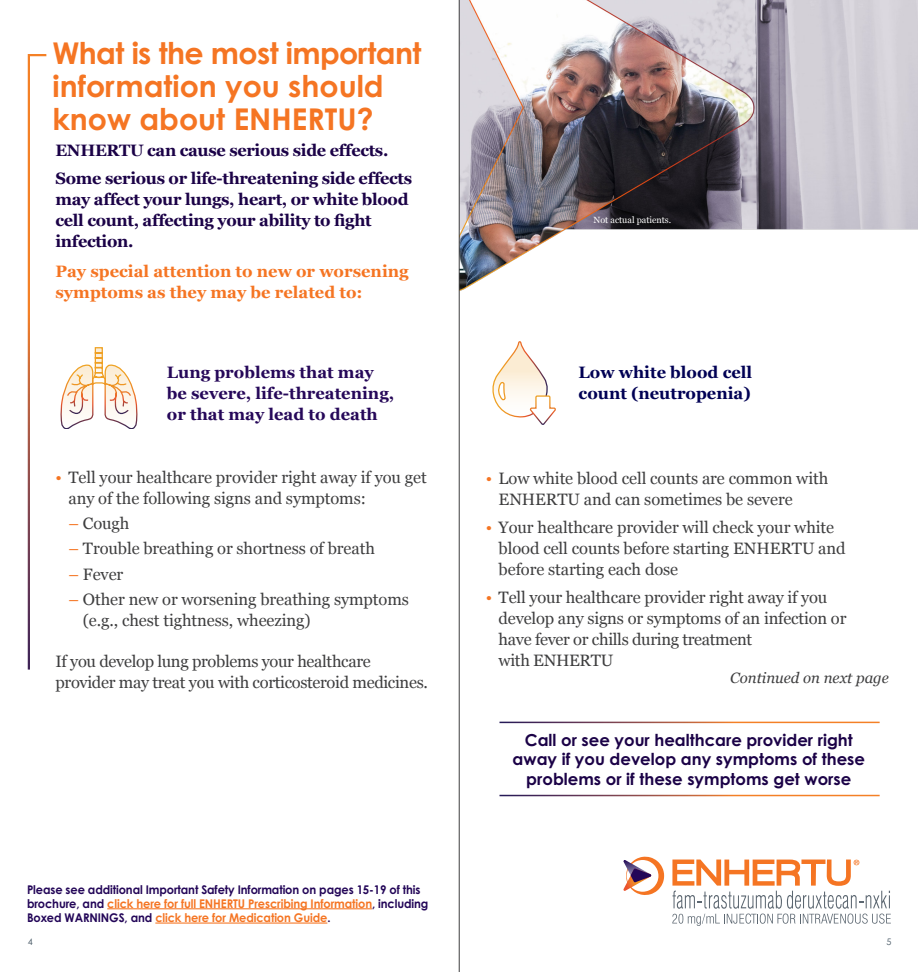
<style>
.page{position:relative;width:918px;height:972px;background:#fff}
.page>*{position:absolute;margin:0;border:0;box-sizing:border-box;transform-origin:0 0}
.Purple_headers{font:700 30px/33px "Century Gothic";color:#f57523}
.gray_body_copy_bulle{font:16.5px/21px "Georgia";letter-spacing:-.005em;color:#3e3e3f}
.t1{font:700 16.5px/21px "Georgia";letter-spacing:-.02em;color:#1b0247}
.purple_copy_in_green{font:700 16.5px/19.5px "Century Gothic";color:#1b0247;text-align:center}
.t2{font:700 16.5px/21px "Georgia";color:#260859}
.t3{font:700 16.5px/21px "Georgia";color:#f57523}
.t4{font:700 16.5px/21px "Georgia";color:#000054}
.t5{font:italic 15px "Georgia";color:#3e3e3f}
.t6{font:700 12px/14.2px "Century Gothic";letter-spacing:-.01em;color:#230658;scale:.95 1}
.t7{font:9px "Georgia";color:#fff}
.t8{font:9px "Century Gothic";color:#475865}
.s1{color:#f57523}
</style>
<div class="page">
<svg style="left:492px;top:341px;width:64px;height:84px"></svg>
<img style="left:460px;top:0;width:458px;height:291px">
<hr style="left:107px;top:908px;width:265px;height:1px;background:#f57523">
<hr style="left:155px;top:923px;width:172px;height:1px;background:#f57523">
<svg style="left:623px;top:857px;width:41px;height:38px"></svg>
<svg style="left:672px;top:860px;width:219px;height:66px"></svg>
<hr style="left:459px;top:0;width:1px;height:972px;background:#3e3e3f">
<svg style="left:27px;top:54px;width:111px;height:616px"></svg>
<div style="left:46px;top:28px;width:397px;height:47px;background:#fff;border-radius:20px"></div>
<p class="Purple_headers" style="left:52px;top:35px;width:370px">What is the most important information you should know about ENHERTU?</p>
<p class="t1" style="left:56px;top:139px;width:334px">ENHERTU can cause serious side effects.</p>
<p class="t1" style="left:56px;top:167px;width:358px">Some serious or life-threatening side effects may affect your lungs, heart, or white blood cell count, affecting your ability to fight infection.</p>
<p class="t3" style="left:56px;top:260px;width:355px">Pay special attention to new or worsening symptoms as they may be related to:</p>
<p class="t2" style="left:167px;top:361px;width:229px">Lung problems that may be severe, life-threatening, or that may lead to death</p>
<p class="gray_body_copy_bulle" style="left:68px;top:466px;width:360px;text-indent:-13px"><span class="s1">•</span> Tell your healthcare provider right away if you get any of the following signs and symptoms:</p>
<p class="gray_body_copy_bulle" style="left:68px;top:512px;width:63px"><span class="s1">–</span> Cough</p>
<p class="gray_body_copy_bulle" style="left:68px;top:538px;width:308px"><span class="s1">–</span> Trouble breathing or shortness of breath</p>
<p class="gray_body_copy_bulle" style="left:68px;top:563px;width:56px"><span class="s1">–</span> Fever</p>
<p class="gray_body_copy_bulle" style="left:83px;top:588px;width:328px;text-indent:-14px"><span class="s1">–</span> Other new or worsening breathing symptoms (e.g., chest tightness, wheezing)</p>
<p class="gray_body_copy_bulle" style="left:56px;top:650px;width:374px">If you develop lung problems your healthcare provider may treat you with corticosteroid medicines.</p>
<p class="t7" style="left:594px;top:213px;width:79px">Not actual patients.</p>
<p class="t4" style="left:579px;top:361px;width:175px">Low white blood cell count (neutropenia)</p>
<p class="gray_body_copy_bulle" style="left:499px;top:467px;width:331px;text-indent:-13px"><span class="s1">•</span> Low white blood cell counts are common with<br>ENHERTU and can sometimes be severe</p>
<p class="gray_body_copy_bulle" style="left:499px;top:516px;width:349px;text-indent:-13px"><span class="s1">•</span> Your healthcare provider will check your white blood cell counts before starting ENHERTU and before starting each dose</p>
<p class="gray_body_copy_bulle" style="left:499px;top:586px;width:349px;text-indent:-13px"><span class="s1">•</span> Tell your healthcare provider right away if you develop any signs or symptoms of an infection or have fever or chills during treatment<br>with ENHERTU</p>
<p class="t5" style="left:730px;top:667px;width:160px">Continued on next page</p>
<p class="purple_copy_in_green" style="left:513px;top:729px;width:354px">Call or see your healthcare provider right away if you develop any symptoms of these problems or if these symptoms get worse</p>
<p class="t6" style="left:27px;top:882px;width:424px">Please see additional Important Safety Information on pages 15-19 of this brochure, and <span class="s1">click here for full ENHERTU Prescribing Information</span>, including<br>Boxed WARNINGS, and <span class="s1">click here for Medication Guide</span>.</p>
<p class="t8" style="left:28px;top:935px;width:6px">4</p>
<p class="t8" style="left:887px;top:935px;width:6px">5</p>
</div>
